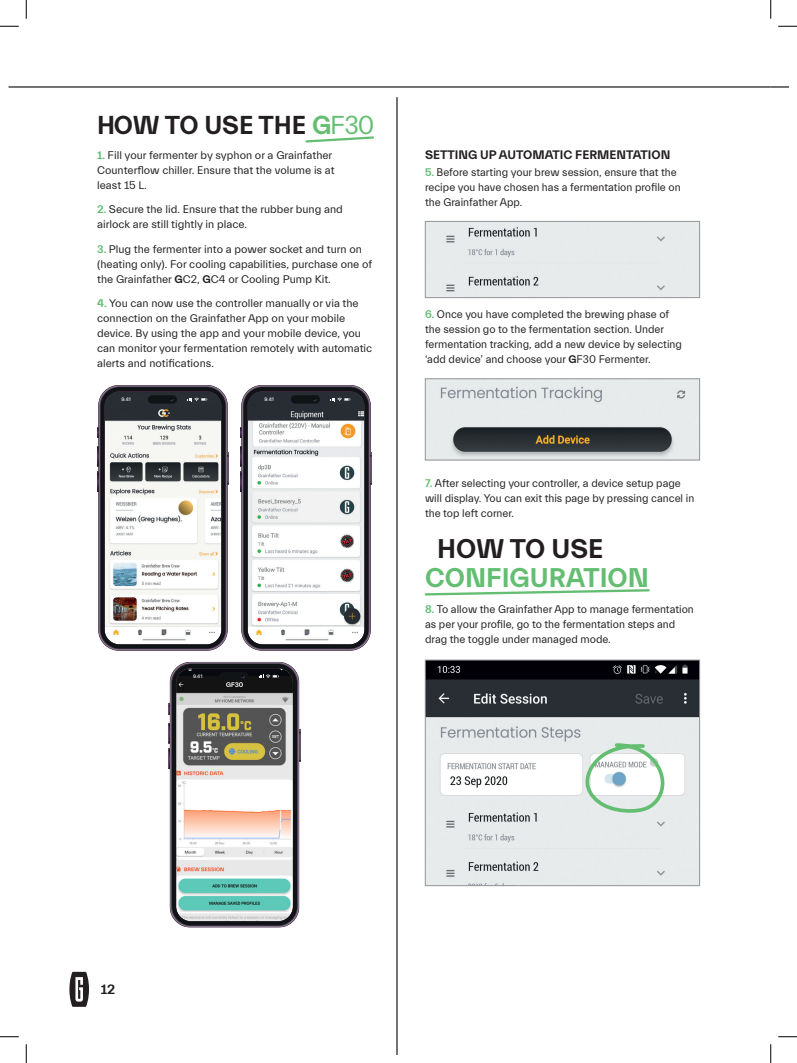
<style>
.page{position:relative;width:797px;height:1063px;background:#fff}
.page>*{position:absolute;margin:0;border:0;box-sizing:border-box;transform-origin:0 0}
.t1{font:700 27.38px/28.8px "Everett";color:#63be72}
.t2{font:700 26.25px "Everett";color:#231f20}
.t3{font:700 13.75px "Everett";color:#231f20}
.t4{font:700 12.5px "Everett";color:#231f20}
.t5{font:11.25px/15px "Everett";color:#231f20}
.t6{font:500 5px "SF Pro Display";color:#fff}
.s1{color:#63be72}
.s2{font-weight:400;color:#63be72}
.s3{font-weight:700;color:#63be72}
.s4{font-weight:700}
.s5{color:#231f20}
</style>
<div class="page">
<svg style="left:69px;top:971px;width:20px;height:35px"></svg>
<hr style="left:9px;top:86px;width:761px;height:2px;background:#231f20">
<svg style="left:770px;top:86px;width:18px;height:2px"></svg>
<hr style="left:396px;top:97px;width:1px;height:957px;background:#231f20">
<svg style="left:305px;top:136px;width:69px;height:7px"></svg>
<svg style="left:240px;top:387px;width:132px;height:261px"></svg>
<svg style="left:97px;top:387px;width:132px;height:261px"></svg>
<svg style="left:169px;top:662px;width:132px;height:264px"></svg>
<img style="left:427px;top:380px;width:270px;height:78px">
<div style="left:425px;top:378px;width:274px;height:82px;border:1px solid #939598"></div>
<div style="left:427px;top:223px;width:270px;height:73px;background:#e8ebec"></div>
<div style="left:425px;top:221px;width:274px;height:77px;border:1px solid #939598"></div>
<img style="left:427px;top:661px;width:270px;height:222px">
<svg style="left:585px;top:741px;width:81px;height:73px"></svg>
<svg style="left:424px;top:589px;width:226px;height:7px"></svg>
<svg style="left:0;top:25px;width:19px;height:2px"></svg>
<svg style="left:778px;top:25px;width:19px;height:2px"></svg>
<svg style="left:0;top:1036px;width:19px;height:1px"></svg>
<svg style="left:778px;top:1036px;width:19px;height:1px"></svg>
<svg style="left:25px;top:0;width:2px;height:19px"></svg>
<svg style="left:25px;top:1044px;width:2px;height:18px"></svg>
<svg style="left:770px;top:0;width:1px;height:19px"></svg>
<svg style="left:770px;top:1044px;width:1px;height:18px"></svg>
<p class="t2" style="left:97px;top:111px;width:279px">HOW TO USE THE <span class="s1">G</span><span class="s2">F30</span></p>
<p class="t5" style="left:97px;top:148px;width:239px"><span class="s3">1.</span> Fill your fermenter by syphon or a Grainfather<br>Counterflow chiller. Ensure that the volume is at least 15 L.</p>
<p class="t5" style="left:97px;top:202px;width:247px"><span class="s3">2.</span> Secure the lid. Ensure that the rubber bung and airlock are still tightly in place.</p>
<p class="t5" style="left:97px;top:242px;width:276px"><span class="s3">3.</span> Plug the fermenter into a power socket and turn on (heating only). For cooling capabilities, purchase one of the Grainfather <span class="s4">G</span>C2, <span class="s4">G</span>C4 or Cooling Pump Kit.</p>
<p class="t5" style="left:97px;top:296px;width:277px"><span class="s3">4.</span> You can now use the controller manually or via the connection on the Grainfather App on your mobile device. By using the app and your mobile device, you can monitor your fermentation remotely with automatic alerts and notifications.</p>
<p class="t6" style="left:121px;top:396px;width:11px">9.41</p>
<p class="t6" style="left:264px;top:396px;width:11px">9.41</p>
<p class="t6" style="left:193px;top:672px;width:11px">9.41</p>
<p class="t4" style="left:425px;top:148px;width:247px">SETTING UP AUTOMATIC FERMENTATION</p>
<p class="t5" style="left:425px;top:165px;width:257px"><span class="s3">5.</span> Before starting your brew session, ensure that the recipe you have chosen has a fermentation profile on the Grainfather App.</p>
<p class="t5" style="left:425px;top:307px;width:258px"><span class="s3">6.</span> Once you have completed the brewing phase of the session go to the fermentation section. Under fermentation tracking, add a new device by selecting ‘add device’ and choose your <span class="s4">G</span>F30 Fermenter.</p>
<p class="t5" style="left:425px;top:476px;width:271px"><span class="s3">7.</span> After selecting your controller, a device setup page will display. You can exit this page by pressing cancel in the top left corner.</p>
<p class="t1" style="left:425px;top:535px;width:225px;text-indent:12px"><span class="s5">HOW TO USE<br></span>CONFIGURATION</p>
<p class="t5" style="left:425px;top:602px;width:270px"><span class="s3">8.</span> To allow the Grainfather App to manage fermentation as per your profile, go to the fermentation steps and drag the toggle under managed mode.</p>
<p class="t3" style="left:101px;top:982px;width:16px">12</p>
</div>
